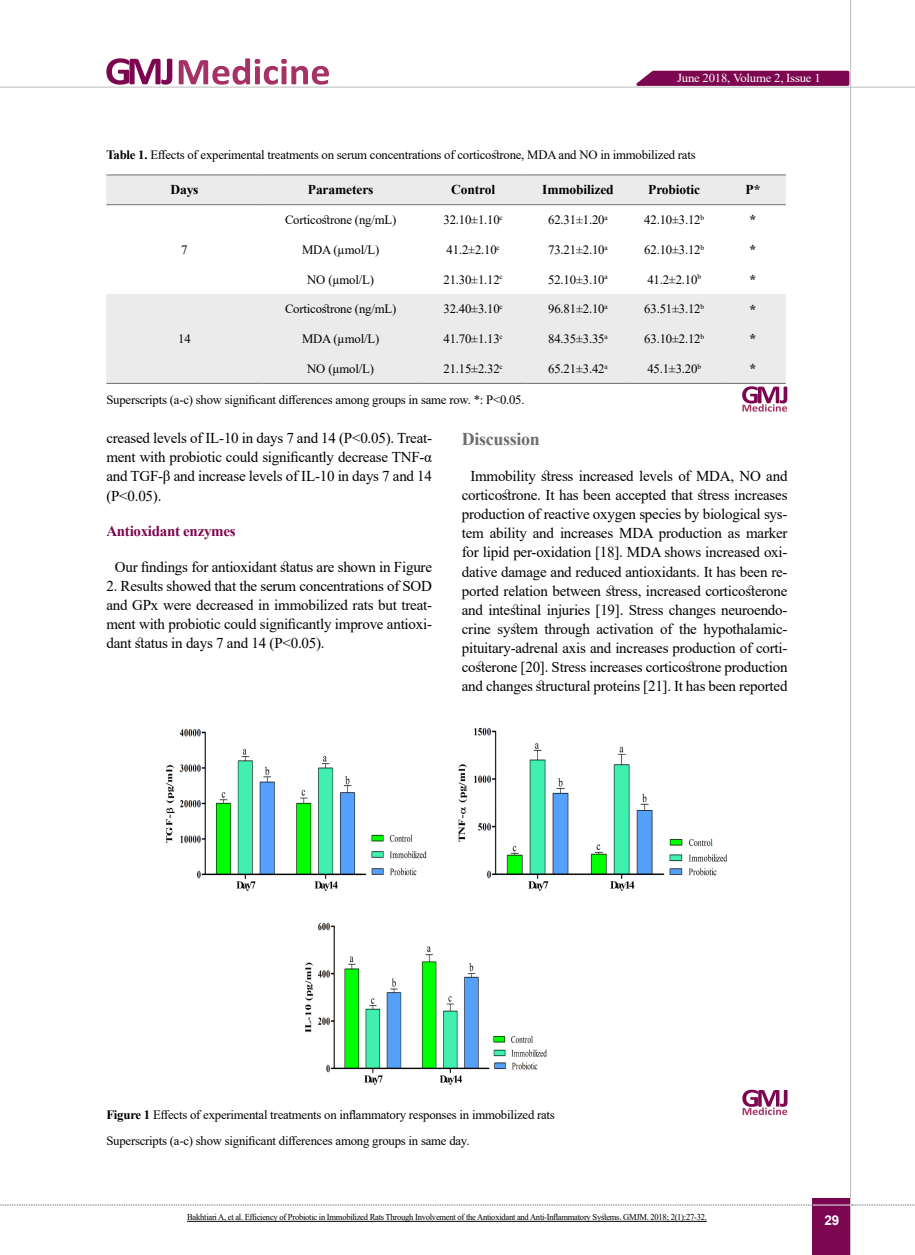
<style>
.page{position:relative;width:915px;height:1255px;background:#fff}
.page>*{position:absolute;margin:0;border:0;box-sizing:border-box;transform-origin:0 0}
.t1{font:700 18px "Times New Roman";letter-spacing:-.02em;color:#6d6e71}
.t2{font:15px/19px "Times New Roman";letter-spacing:-.015em;color:#000;text-align:justify}
.t3{font:700 15px "Times New Roman";letter-spacing:-.02em;color:#7c064f}
.t4{font:700 13.5px "Times New Roman";letter-spacing:-.01em;color:#000}
.t5{font:700 13.5px "Arial";color:#fff}
.t6{font:12.75px/26.2px "Times New Roman";letter-spacing:-.015em;color:#000}
.t7{font:12.15px "Times New Roman";letter-spacing:-.015em;color:#fff;scale:1.05 1}
.t8{font:9px "Times New Roman";letter-spacing:-.03em;color:#000;scale:.95 1}
.s1{font-weight:700}
</style>
<div class="page">
<div style="left:812px;top:1198px;width:38px;height:56px;background:#7c064f"></div>
<hr style="left:849px;top:0;width:1px;height:1254px;background:#c2c4c6">
<hr style="left:0;top:87px;width:914px;height:1px;background:#c2c4c6">
<hr style="left:812px;top:1204px;width:38px;height:1px;background:#ebebec">
<svg style="left:0;top:1204px;width:812px;height:1px"></svg>
<svg style="left:851px;top:1204px;width:64px;height:1px"></svg>
<svg style="left:629px;top:69px;width:221px;height:18px;background:#963a73"></svg>
<svg style="left:179px;top:58px;width:150px;height:27px"></svg>
<svg style="left:106px;top:58px;width:66px;height:27px"></svg>
<svg style="left:106px;top:175px;width:679px;height:208px;fill:#ebebec"></svg>
<hr style="left:106px;top:174px;width:156px;height:1px;background:#6d6e71">
<hr style="left:262px;top:174px;width:156px;height:1px;background:#6d6e71">
<hr style="left:418px;top:174px;width:109px;height:1px;background:#6d6e71">
<hr style="left:527px;top:174px;width:101px;height:1px;background:#6d6e71">
<hr style="left:628px;top:174px;width:92px;height:1px;background:#6d6e71">
<hr style="left:720px;top:174px;width:65px;height:1px;background:#6d6e71">
<hr style="left:106px;top:204px;width:156px;height:1px;background:#6d6e71">
<hr style="left:262px;top:204px;width:156px;height:1px;background:#6d6e71">
<hr style="left:418px;top:204px;width:109px;height:1px;background:#6d6e71">
<hr style="left:527px;top:204px;width:101px;height:1px;background:#6d6e71">
<hr style="left:628px;top:204px;width:92px;height:1px;background:#6d6e71">
<hr style="left:720px;top:204px;width:65px;height:1px;background:#6d6e71">
<hr style="left:106px;top:383px;width:156px;height:1px;background:#6d6e71">
<hr style="left:262px;top:383px;width:156px;height:1px;background:#6d6e71">
<hr style="left:418px;top:383px;width:109px;height:1px;background:#6d6e71">
<hr style="left:527px;top:383px;width:101px;height:1px;background:#6d6e71">
<hr style="left:628px;top:383px;width:92px;height:1px;background:#6d6e71">
<hr style="left:720px;top:383px;width:65px;height:1px;background:#6d6e71">
<svg style="left:742px;top:386px;width:45px;height:25px"></svg>
<img style="left:305px;top:922px;width:242px;height:163px">
<img style="left:458px;top:727px;width:269px;height:164px">
<img style="left:166px;top:728px;width:261px;height:163px">
<svg style="left:742px;top:1089px;width:45px;height:25px"></svg>
<hr style="left:187px;top:1220px;width:519px;height:1px;background:#000">
<p class="t7" style="left:677px;top:69px;width:138px">June 2018, Volume 2, Issue 1</p>
<p class="t6" style="left:106px;top:141px;width:590px"><span class="s1">Table 1.</span> Effects of experimental treatments on serum concentrations of corticostrone, MDA and NO in immobilized rats</p>
<p class="t4" style="left:170px;top:180px;width:30px">Days</p>
<p class="t4" style="left:308px;top:180px;width:67px">Parameters</p>
<p class="t4" style="left:451px;top:180px;width:45px">Control</p>
<p class="t4" style="left:542px;top:180px;width:73px">Immobilized</p>
<p class="t4" style="left:648px;top:180px;width:53px">Probiotic</p>
<p class="t4" style="left:745px;top:180px;width:16px">P*</p>
<p class="t6" style="left:181px;top:236px;width:8px">7</p>
<p class="t6" style="left:285px;top:206px;width:113px">Corticostrone (ng/mL)</p>
<p class="t6" style="left:443px;top:206px;width:61px">32.10±1.10<sup>c</sup></p>
<p class="t6" style="left:548px;top:206px;width:61px">62.31±1.20<sup>a</sup></p>
<p class="t6" style="left:644px;top:206px;width:61px">42.10±3.12<sup>b</sup></p>
<p class="t4" style="left:749px;top:210px;width:8px">*</p>
<p class="t6" style="left:302px;top:236px;width:79px">MDA (µmol/L)</p>
<p class="t6" style="left:446px;top:236px;width:55px">41.2±2.10<sup>c</sup></p>
<p class="t6" style="left:548px;top:236px;width:61px">73.21±2.10<sup>a</sup></p>
<p class="t6" style="left:644px;top:236px;width:61px">62.10±3.12<sup>b</sup></p>
<p class="t4" style="left:749px;top:240px;width:8px">*</p>
<p class="t6" style="left:307px;top:266px;width:68px">NO (µmol/L)</p>
<p class="t6" style="left:443px;top:266px;width:61px">21.30±1.12<sup>c</sup></p>
<p class="t6" style="left:548px;top:266px;width:61px">52.10±3.10<sup>a</sup></p>
<p class="t6" style="left:647px;top:266px;width:55px">41.2±2.10<sup>b</sup></p>
<p class="t4" style="left:749px;top:269px;width:8px">*</p>
<p class="t6" style="left:285px;top:295px;width:113px">Corticostrone (ng/mL)</p>
<p class="t6" style="left:443px;top:295px;width:61px">32.40±3.10<sup>c</sup></p>
<p class="t6" style="left:548px;top:295px;width:61px">96.81±2.10<sup>a</sup></p>
<p class="t6" style="left:644px;top:295px;width:61px">63.51±3.12<sup>b</sup></p>
<p class="t4" style="left:749px;top:299px;width:8px">*</p>
<p class="t6" style="left:302px;top:325px;width:79px">MDA (µmol/L)</p>
<p class="t6" style="left:443px;top:325px;width:61px">41.70±1.13<sup>c</sup></p>
<p class="t6" style="left:548px;top:325px;width:61px">84.35±3.35<sup>a</sup></p>
<p class="t6" style="left:644px;top:325px;width:61px">63.10±2.12<sup>b</sup></p>
<p class="t4" style="left:749px;top:329px;width:8px">*</p>
<p class="t6" style="left:307px;top:355px;width:68px">NO (µmol/L)</p>
<p class="t6" style="left:443px;top:355px;width:61px">21.15±2.32<sup>c</sup></p>
<p class="t6" style="left:548px;top:355px;width:61px">65.21±3.42<sup>a</sup></p>
<p class="t6" style="left:647px;top:355px;width:55px">45.1±3.20<sup>b</sup></p>
<p class="t4" style="left:749px;top:359px;width:8px">*</p>
<p class="t6" style="left:106px;top:386px;width:419px">Superscripts (a-c) show significant differences among groups in same row. *: P&lt;0.05.</p>
<p class="t6" style="left:178px;top:325px;width:14px">14</p>
<p class="t2" style="left:106px;top:428px;width:327px">creased levels of IL-10 in days 7 and 14 (P&lt;0.05). Treat&shy;ment with probiotic could significantly decrease TNF-α and TGF-β and increase levels of IL-10 in days 7 and 14 (P&lt;0.05).</p>
<p class="t3" style="left:106px;top:519px;width:131px">Antioxidant enzymes</p>
<p class="t2" style="left:115px;top:556px;width:318px">Our findings for antioxidant status are shown in Figure</p>
<p class="t2" style="left:106px;top:575px;width:327px">2. Results showed that the serum concentrations of SOD and GPx were decreased in immobilized rats but treat&shy;ment with probiotic could significantly improve antioxi&shy;dant status in days 7 and 14 (P&lt;0.05).</p>
<p class="t1" style="left:461px;top:426px;width:79px">Discussion</p>
<p class="t2" style="left:461px;top:466px;width:327px;text-align:center">Immobility stress increased levels of MDA, NO and corticostrone. It has been accepted that stress increases production of reactive oxygen species by biological sys&shy;tem ability and increases MDA production as marker for lipid per-oxidation [18]. MDA shows increased oxi&shy;dative damage and reduced antioxidants. It has been re&shy;ported relation between stress, increased corticosterone and intestinal injuries [19]. Stress changes neuroendo&shy;crine system through activation of the hypothalamic&shy;pituitary-adrenal axis and increases production of corti&shy;costerone [20]. Stress increases corticostrone production and changes structural proteins [21]. It has been reported</p>
<p class="t6" style="left:106px;top:1100px;width:450px"><span class="s1">Figure 1</span> Effects of experimental treatments on inflammatory responses in immobilized rats<br>Superscripts (a-c) show significant differences among groups in same day.</p>
<p class="t8" style="left:187px;top:1210px;width:548px">Bakhtiari A, et al. Efficiency of Probiotic in Immobilized Rats Through Involvement of the Antioxidant and Anti-Inflammatory Systems. GMJM. 2018; 2(1):27-32.</p>
<p class="t5" style="left:824px;top:1210px;width:17px">29</p>
</div>
